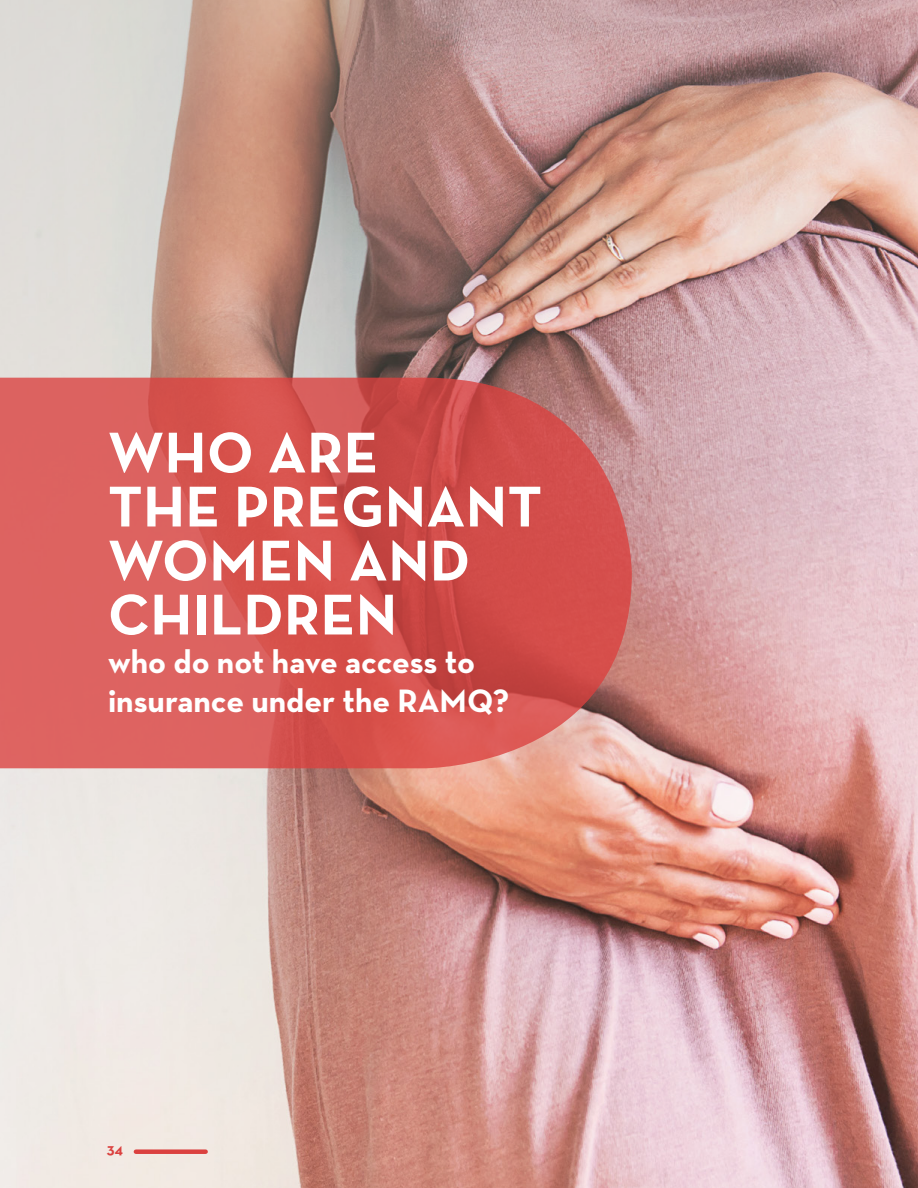
<style>
.page{position:relative;width:918px;height:1188px;background:#fff}
.page>*{position:absolute;margin:0;border:0;box-sizing:border-box;transform-origin:0 0}
.t1{font:700 58.5px/54px "Neutra Text";letter-spacing:.01em;color:#fff}
.t2{font:700 33px/39px "Neutra Text";color:#fff}
.t3{font:700 15px "Neutra Text";color:#db413f}
</style>
<div class="page">
<img style="left:0;top:0;width:918px;height:1188px">
<svg style="left:0;top:378px;width:632px;height:390px;background:#d45956"></svg>
<div style="left:136px;top:1149px;width:70px;height:5px;background:#db413f"></div>
<p class="t1" style="left:108px;top:424px;width:436px">WHO ARE<br>THE PREGNANT<br>WOMEN AND<br>CHILDREN</p>
<p class="t2" style="left:108px;top:642px;width:403px">who do not have access to insurance under the RAMQ?</p>
<p class="t3" style="left:107px;top:1140px;width:18px">34</p>
</div>
